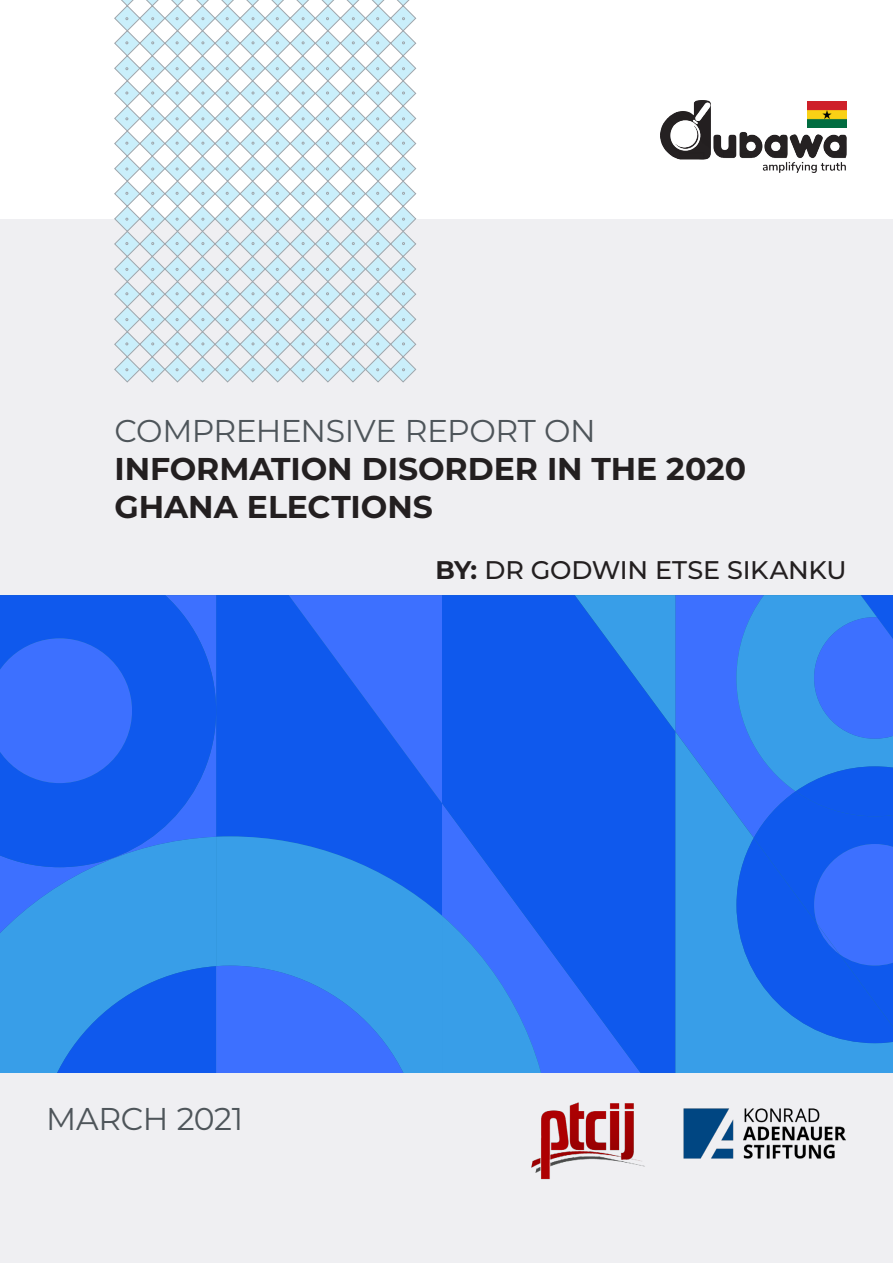
<style>
.page{position:relative;width:893px;height:1263px;background:#fff}
.page>*{position:absolute;margin:0;border:0;box-sizing:border-box;transform-origin:0 0}
.H1___No_Indent{font:700 31.5px/37.8px "Montserrat";color:#231f20}
.t1{font:31.5px "Montserrat";letter-spacing:-.015em;color:#4e555a}
.H1___No_Indent-2{font:500 25.5px "Montserrat";letter-spacing:-.005em;color:#231f20}
.s1{font-weight:700}
</style>
<div class="page">
<div style="left:0;top:219px;width:893px;height:1044px;background:#efeff2"></div>
<svg style="left:114px;top:0;width:302px;height:382px"></svg>
<div style="left:216px;top:595px;width:226px;height:241px;background:#0f59ed"></div>
<svg style="left:289px;top:595px;width:153px;height:208px;background:#2664f5"></svg>
<svg style="left:442px;top:595px;width:233px;height:478px;background:#175df0"></svg>
<div style="left:0;top:946px;width:216px;height:127px;background:#389ee8"></div>
<svg style="left:216px;top:836px;width:226px;height:237px;background:#3092e8"></svg>
<svg style="left:442px;top:916px;width:111px;height:157px;background:#3888f1"></svg>
<svg style="left:37px;top:966px;width:386px;height:107px;background:#2d79f1"></svg>
<svg style="left:0;top:867px;width:216px;height:79px;background:#3896eb"></svg>
<svg style="left:0;top:595px;width:216px;height:272px;background:#165fee"></svg>
<svg style="left:0;top:638px;width:132px;height:145px;background:#356cfb"></svg>
<div style="left:675px;top:1043px;width:218px;height:30px;background:#389ee8"></div>
<svg style="left:575px;top:595px;width:318px;height:448px;background:#2674ef"></svg>
<img style="left:660px;top:100px;width:187px;height:72px">
<img style="left:807px;top:101px;width:40px;height:26px">
<img style="left:531px;top:1102px;width:114px;height:78px">
<img style="left:683px;top:1108px;width:163px;height:51px">
<h2 class="t1" style="left:114px;top:409px;width:483px">COMPREHENSIVE REPORT ON</h2>
<p class="H1___No_Indent" style="left:114px;top:448px;width:633px">INFORMATION DISORDER IN THE 2020<br>GHANA ELECTIONS</p>
<p class="H1___No_Indent-2" style="left:435px;top:552px;width:413px"><span class="s1">BY:</span> DR GODWIN ETSE SIKANKU</p>
<h2 class="t1" style="left:46px;top:1097px;width:198px">MARCH 2021</h2>
</div>
